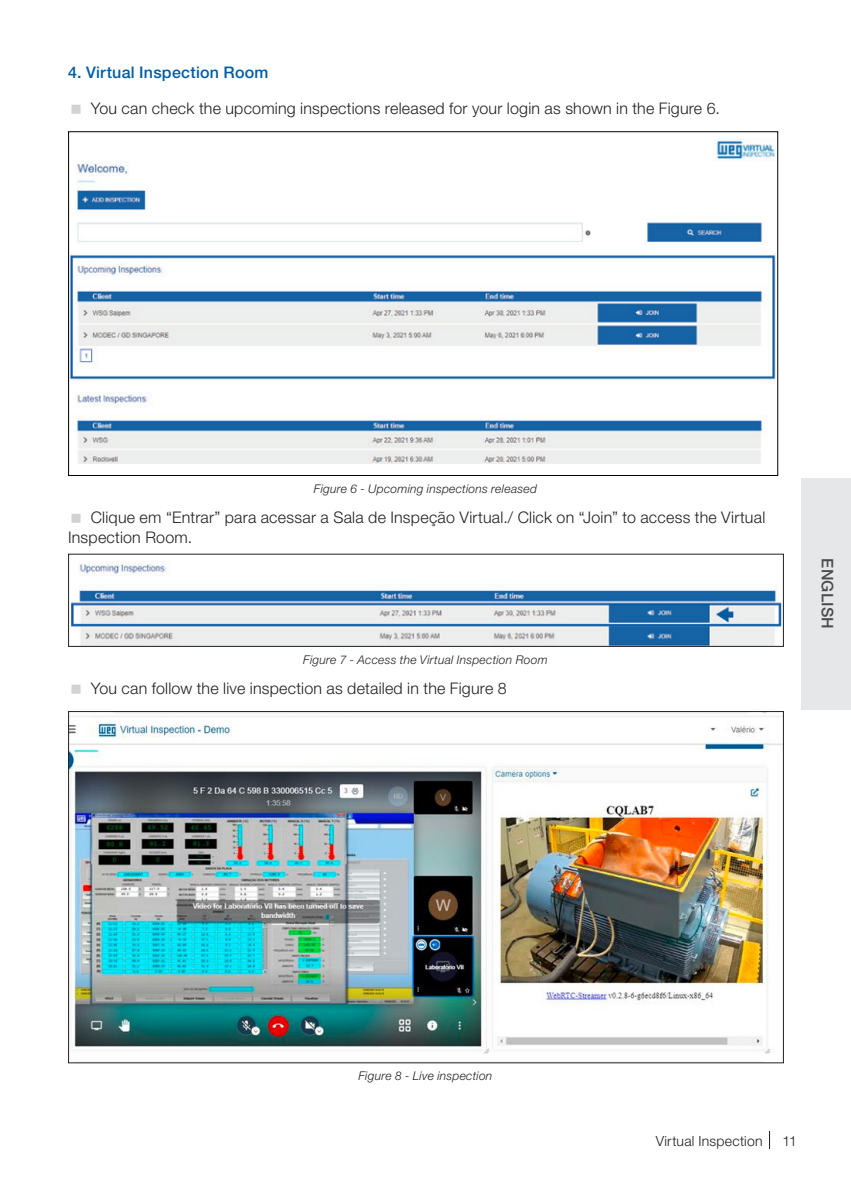
<style>
.page{position:relative;width:851px;height:1191px;background:#fff}
.page>*{position:absolute;margin:0;border:0;box-sizing:border-box;transform-origin:0 0}
.t1{font:300 16px/19.2px "Helvetica Neue LT Pro";letter-spacing:.015em;color:#231f20}
.t2{font:500 16px "Helvetica Neue LT Pro";letter-spacing:.015em;color:#015ca3}
.t3{font:500 16px "Helvetica Neue LT Pro";letter-spacing:.015em;color:#4b4c4d}
.t4{font:300 14px "Helvetica Neue LT Pro";letter-spacing:.02em;color:#231f20}
.t5{font:italic 300 12px "Helvetica Neue LT Pro";letter-spacing:.02em;color:#231f20}
</style>
<div class="page">
<div style="left:801px;top:478px;width:49px;height:231px;background:#e6e7e9"></div>
<img style="left:70px;top:140px;width:706px;height:323px">
<img style="left:71px;top:562px;width:710px;height:83px">
<div style="left:68px;top:553px;width:715px;height:94px;border:1px solid #231f20"></div>
<img style="left:70px;top:713px;width:711px;height:341px">
<p class="t2" style="left:68px;top:63px;width:202px">4. Virtual Inspection Room</p>
<p class="t1" style="left:91px;top:99px;width:630px">You can check the upcoming inspections released for your login as shown in the Figure 6.</p>
<p class="t5" style="left:314px;top:481px;width:224px">Figure 6 - Upcoming inspections released</p>
<p class="t1" style="left:68px;top:507px;width:698px;text-indent:23px">Clique em “Entrar” para acessar a Sala de Inspeção Virtual./ Click on “Join” to access the Virtual<br>Inspection Room.</p>
<p class="t5" style="left:303px;top:652px;width:246px">Figure 7 - Access the Virtual Inspection Room</p>
<p class="t1" style="left:91px;top:678px;width:417px">You can follow the live inspection as detailed in the Figure 8</p>
<p class="t3" style="left:836px;top:558px;width:72px;rotate:90deg">ENGLISH</p>
<p class="t5" style="left:358px;top:1068px;width:135px">Figure 8 - Live inspection</p>
<p class="t4" style="left:655px;top:1132px;width:108px">Virtual Inspection</p>
<p class="t4" style="left:782px;top:1132px;width:16px">11</p>
</div>
